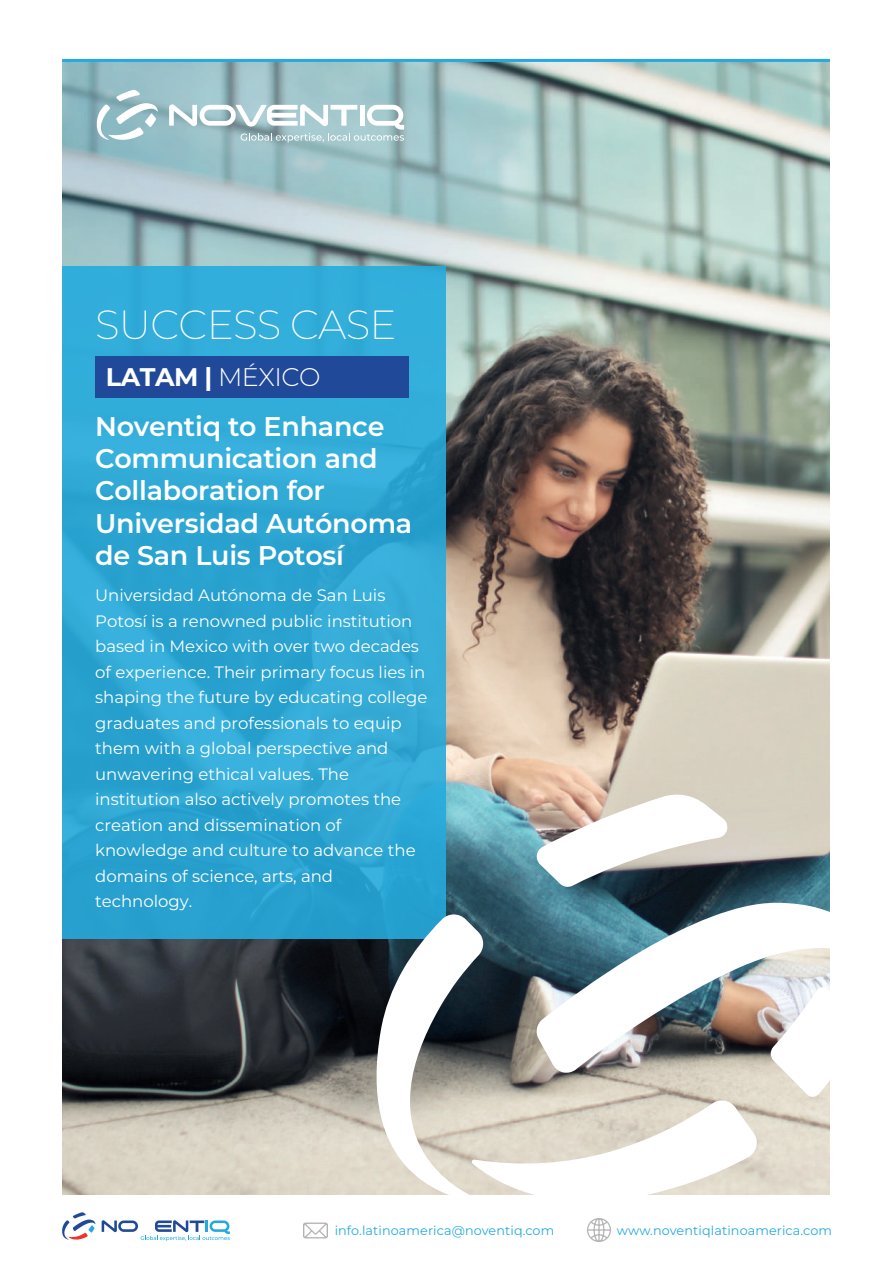
<style>
.page{position:relative;width:893px;height:1263px;background:#fff}
.page>*{position:absolute;margin:0;border:0;box-sizing:border-box;transform-origin:0 0}
.t1{font:200 40.65px "Montserrat";letter-spacing:-.02em;color:#fff}
.t2{font:600 27px/32.4px "Montserrat";letter-spacing:-.01em;color:#fff}
.t3{font:700 25.5px "Montserrat";letter-spacing:-.02em;color:#fff}
.t4{font:16.5px/25.5px "Montserrat";color:#fff}
.t5{font:12.75px "Montserrat";letter-spacing:.01em;color:#24aae1}
.s1{font-weight:300}
</style>
<div class="page">
<img style="left:62px;top:62px;width:768px;height:1133px">
<div style="left:62px;top:267px;width:384px;height:672px;background:#31a9d6"></div>
<hr style="left:62px;top:59px;width:768px;height:3px;background:#24aae1">
<svg style="left:536px;top:794px;width:192px;height:93px"></svg>
<svg style="left:536px;top:903px;width:294px;height:170px"></svg>
<svg style="left:369px;top:914px;width:388px;height:281px"></svg>
<svg style="left:771px;top:987px;width:59px;height:110px"></svg>
<svg style="left:62px;top:1212px;width:34px;height:28px"></svg>
<svg style="left:102px;top:1220px;width:128px;height:21px"></svg>
<svg style="left:96px;top:90px;width:62px;height:50px"></svg>
<svg style="left:169px;top:104px;width:235px;height:39px"></svg>
<img style="left:587px;top:1218px;width:24px;height:24px">
<img style="left:304px;top:1222px;width:24px;height:17px">
<div style="left:95px;top:357px;width:314px;height:41px;background:#204999"></div>
<h1 class="t1" style="left:95px;top:297px;width:303px">SUCCESS CASE</h1>
<h3 class="t3" style="left:106px;top:359px;width:216px">LATAM | <span class="s1">MÉXICO</span></h3>
<h2 class="t2" style="left:95px;top:409px;width:319px">Noventiq to Enhance<br>Communication and<br>Collaboration for<br>Universidad Autónoma de San Luis Potosí</h2>
<p class="t4" style="left:95px;top:582px;width:334px">Universidad Autónoma de San Luis Potosí is a renowned public institution based in Mexico with over two decades of experience. Their primary focus lies in shaping the future by educating college graduates and professionals to equip them with a global perspective and unwavering ethical values. The institution also actively promotes the creation and dissemination of knowledge and culture to advance the domains of science, arts, and technology.</p>
<p class="t5" style="left:335px;top:1222px;width:221px">info.latinoamerica@noventiq.com</p>
<p class="t5" style="left:617px;top:1221px;width:217px">www.noventiqlatinoamerica.com</p>
</div>
